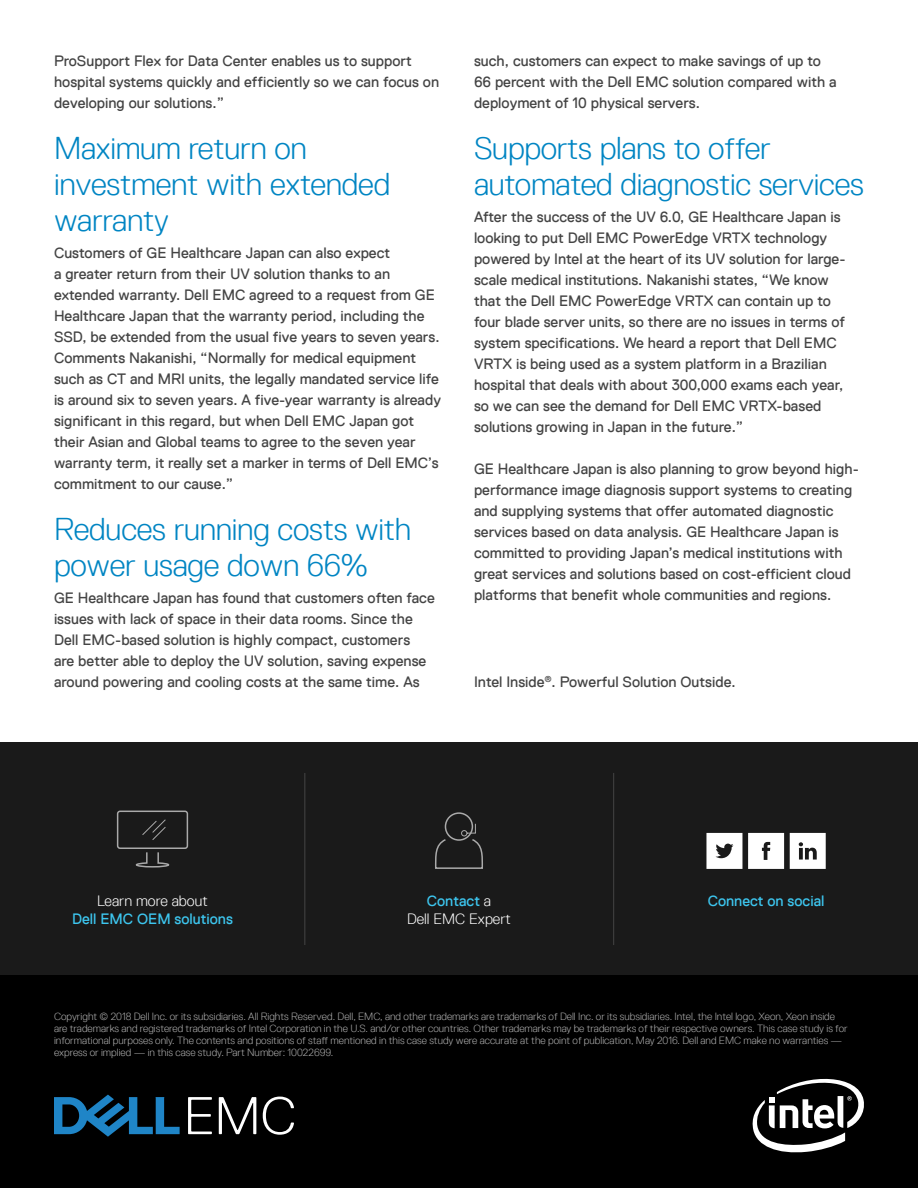
<style>
.page{position:relative;width:918px;height:1188px;background:#fff}
.page>*{position:absolute;margin:0;border:0;box-sizing:border-box;transform-origin:0 0}
.General_subhead{font:300 31.5px/36px "Dell Replica TT";letter-spacing:-.01em;color:#0085c3}
.body{font:15px/21px "Dell Replica TT";color:#444}
.CTA_call_out{font:300 15px/18px "Dell Replica TT";color:#fff;text-align:center}
.CTA_call_out-2{font:15px "Dell Replica TT";color:#3dc6ef}
.LAST_PAGE_Disclaimer{font:300 10.5px/12px "Dell Replica TT";color:#aaa}
.s1{font-weight:400;color:#3dc6ef}
</style>
<div class="page">
<div style="left:0;top:743px;width:918px;height:232px;background:#1a1a1a"></div>
<svg style="left:748px;top:833px;width:36px;height:36px"></svg>
<svg style="left:706px;top:833px;width:36px;height:36px"></svg>
<svg style="left:790px;top:833px;width:36px;height:36px"></svg>
<hr style="left:305px;top:773px;width:1px;height:172px;background:#444">
<hr style="left:613px;top:773px;width:1px;height:172px;background:#444">
<div style="left:445px;top:812px;width:28px;height:29px;border:2px solid #aaa;border-radius:50%"></div>
<svg style="left:435px;top:823px;width:48px;height:46px"></svg>
<div style="left:117px;top:811px;width:71px;height:38px;border:2px solid #aaa;border-radius:2px"></div>
<svg style="left:142px;top:819px;width:24px;height:21px"></svg>
<svg style="left:135px;top:852px;width:35px;height:16px"></svg>
<div style="left:0;top:975px;width:918px;height:213px;background:#000"></div>
<svg style="left:752px;top:1078px;width:112px;height:75px"></svg>
<svg style="left:188px;top:1097px;width:106px;height:38px"></svg>
<svg style="left:54px;top:1095px;width:126px;height:42px"></svg>
<p class="body" style="left:54px;top:50px;width:387px">ProSupport Flex for Data Center enables us to support hospital systems quickly and efficiently so we can focus on developing our solutions.”</p>
<p class="General_subhead" style="left:54px;top:130px;width:338px">Maximum return on investment with extended warranty</p>
<p class="body" style="left:54px;top:242px;width:388px">Customers of GE Healthcare Japan can also expect<br>a greater return from their UV solution thanks to an extended warranty. Dell EMC agreed to a request from GE Healthcare Japan that the warranty period, including the SSD, be extended from the usual five years to seven years.<br>Comments Nakanishi, “Normally for medical equipment such as CT and MRI units, the legally mandated service life is around six to seven years. A five-year warranty is already significant in this regard, but when Dell EMC Japan got their Asian and Global teams to agree to the seven year warranty term, it really set a marker in terms of Dell EMC’s commitment to our cause.”</p>
<p class="General_subhead" style="left:54px;top:511px;width:359px">Reduces running costs with power usage down 66%</p>
<p class="body" style="left:54px;top:587px;width:382px">GE Healthcare Japan has found that customers often face issues with lack of space in their data rooms. Since the Dell EMC-based solution is highly compact, customers<br>are better able to deploy the UV solution, saving expense around powering and cooling costs at the same time. As</p>
<p class="body" style="left:474px;top:50px;width:364px">such, customers can expect to make savings of up to<br>66 percent with the Dell EMC solution compared with a deployment of 10 physical servers.</p>
<p class="General_subhead" style="left:474px;top:130px;width:391px">Supports plans to offer automated diagnostic services</p>
<p class="body" style="left:474px;top:206px;width:373px">After the success of the UV 6.0, GE Healthcare Japan is looking to put Dell EMC PowerEdge VRTX technology powered by Intel at the heart of its UV solution for large&shy;scale medical institutions. Nakanishi states, “We know that the Dell EMC PowerEdge VRTX can contain up to four blade server units, so there are no issues in terms of system specifications. We heard a report that Dell EMC VRTX is being used as a system platform in a Brazilian hospital that deals with about 300,000 exams each year, so we can see the demand for Dell EMC VRTX-based solutions growing in Japan in the future.”</p>
<p class="body" style="left:474px;top:458px;width:386px">GE Healthcare Japan is also planning to grow beyond high&shy;performance image diagnosis support systems to creating and supplying systems that offer automated diagnostic services based on data analysis. GE Healthcare Japan is committed to providing Japan’s medical institutions with great services and solutions based on cost-efficient cloud platforms that benefit whole communities and regions.</p>
<p class="body" style="left:474px;top:671px;width:263px">Intel Inside<sup>®</sup>. Powerful Solution Outside.</p>
<p class="CTA_call_out" style="left:97px;top:891px;width:112px">Learn more about</p>
<p class="CTA_call_out-2" style="left:708px;top:892px;width:118px">Connect on social</p>
<p class="CTA_call_out-2" style="left:72px;top:910px;width:162px">Dell EMC OEM solutions</p>
<p class="CTA_call_out" style="left:407px;top:891px;width:105px"><span class="s1">Contact</span> a<br>Dell EMC Expert</p>
<p class="LAST_PAGE_Disclaimer" style="left:54px;top:1010px;width:795px">Copyright © 2018 Dell Inc. or its subsidiaries. All Rights Reserved. Dell, EMC, and other trademarks are trademarks of Dell Inc. or its subsidiaries. Intel, the Intel logo, Xeon, Xeon inside are trademarks and registered trademarks of Intel Corporation in the U.S. and/or other countries. Other trademarks may be trademarks of their respective owners. This case study is for informational purposes only. The contents and positions of staff mentioned in this case study were accurate at the point of publication, May 2016. Dell and EMC make no warranties — express or implied — in this case study. Part Number: 10022699.</p>
</div>
